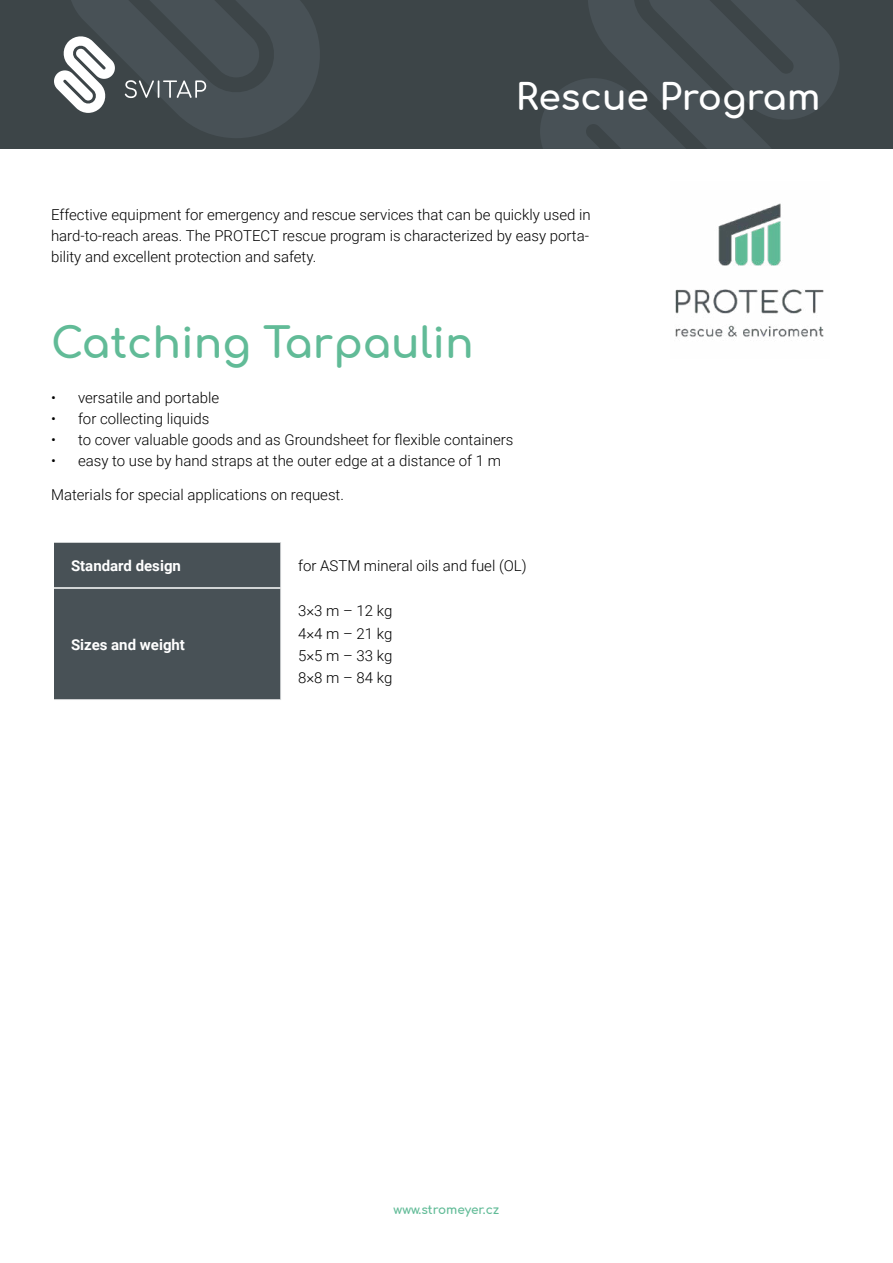
<style>
.page{position:relative;width:893px;height:1263px;background:#fff}
.page>*{position:absolute;margin:0;border:0;box-sizing:border-box;transform-origin:0 0}
.Nadpis{font:700 42px "Comfortaa";color:#61bb97}
.t1{font:700 36px "Comfortaa";color:#fff}
.Tabulka__text{font:300 15px/21px "Roboto";color:#000;text-align:justify}
.Tabulka__záhlaví{font:700 15px "Roboto";color:#fff}
.t2{font:700 12px "Comfortaa";color:#61bb97}
</style>
<div class="page">
<div style="left:0;top:0;width:893px;height:149px;background:#3d4548"></div>
<svg style="left:540px;top:0;width:299px;height:149px"></svg>
<div style="left:54px;top:543px;width:226px;height:156px;background:#485156"></div>
<hr style="left:54px;top:587px;width:228px;height:2px;background:#fff">
<svg style="left:54px;top:0;width:266px;height:138px"></svg>
<img style="left:675px;top:203px;width:149px;height:137px">
<h2 class="t1" style="left:516px;top:64px;width:306px">Rescue Program</h2>
<p class="Tabulka__text" style="left:51px;top:203px;width:541px">Effective equipment for emergency and rescue services that can be quickly used in hard-to-reach areas. The PROTECT rescue program is characterized by easy porta&shy;bility and excellent protection and safety.</p>
<p class="Nadpis" style="left:51px;top:304px;width:424px">Catching Tarpaulin</p>
<p class="Tabulka__text" style="left:51px;top:386px;width:170px">• versatile and portable</p>
<p class="Tabulka__text" style="left:51px;top:407px;width:160px">• for collecting liquids</p>
<p class="Tabulka__text" style="left:51px;top:428px;width:464px">• to cover valuable goods and as Groundsheet for flexible containers</p>
<p class="Tabulka__text" style="left:51px;top:449px;width:451px">• easy to use by hand straps at the outer edge at a distance of 1 m</p>
<p class="Tabulka__text" style="left:51px;top:483px;width:294px">Materials for special applications on request.</p>
<p class="Tabulka__záhlaví" style="left:71px;top:555px;width:111px">Standard design</p>
<p class="Tabulka__text" style="left:298px;top:555px;width:230px">for ASTM mineral oils and fuel (OL)</p>
<p class="Tabulka__záhlaví" style="left:71px;top:634px;width:116px">Sizes and weight</p>
<p class="Tabulka__text" style="left:298px;top:600px;width:96px">3×3 m – 12 kg</p>
<p class="Tabulka__text" style="left:298px;top:622px;width:96px">4×4 m – 21 kg</p>
<p class="Tabulka__text" style="left:298px;top:644px;width:96px">5×5 m – 33 kg</p>
<p class="Tabulka__text" style="left:298px;top:667px;width:96px">8×8 m – 84 kg</p>
<p class="t2" style="left:394px;top:1198px;width:107px">www.stromeyer.cz</p>
</div>
